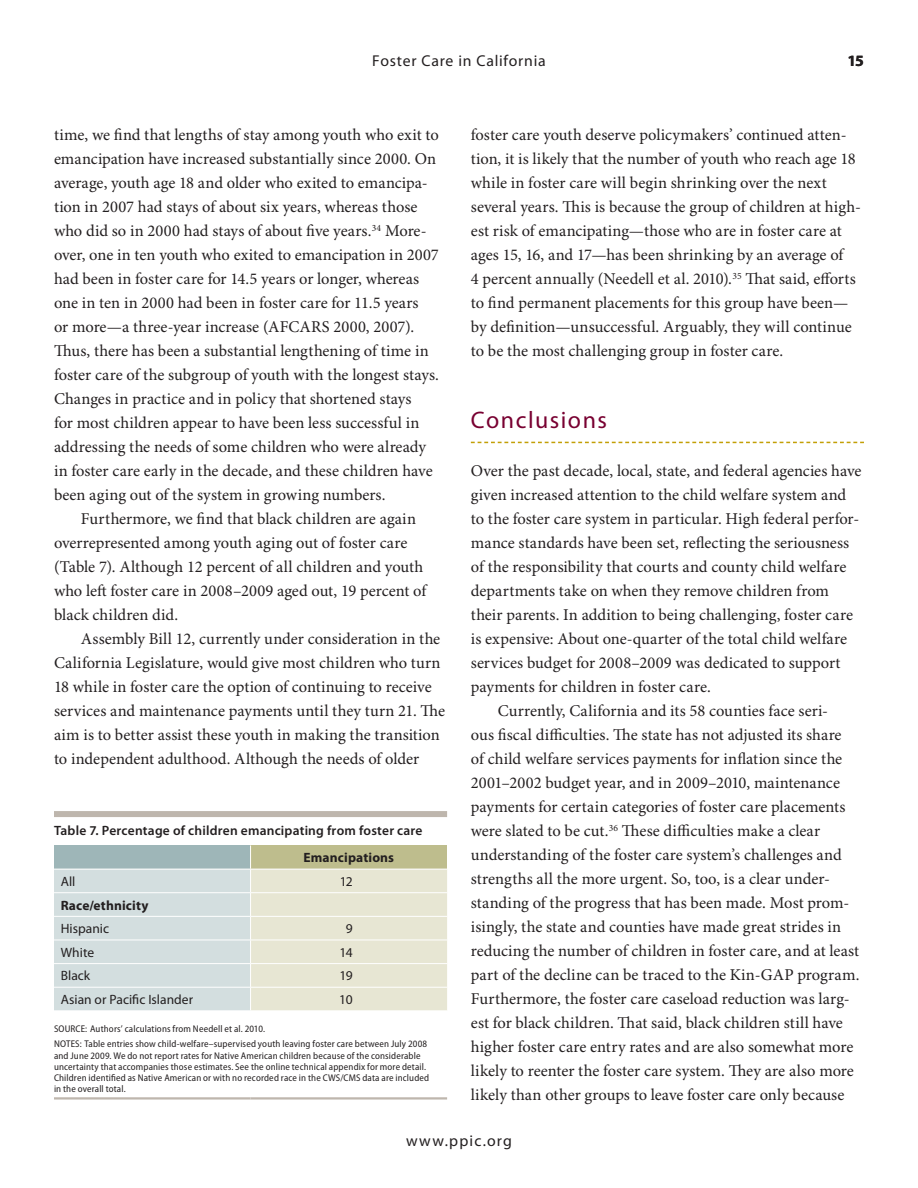
<style>
.page{position:relative;width:918px;height:1188px;background:#fff}
.page>*{position:absolute;margin:0;border:0;box-sizing:border-box;transform-origin:0 0}
.t1{font:24px "Myriad Pro";letter-spacing:.06em;color:#780031}
.t2{font:16.5px/24px "Minion Pro";color:#231f20}
.t3{font:15.75px "Myriad Pro";letter-spacing:.05em;color:#231f20}
.t4{font:15.75px "Myriad Pro";letter-spacing:.075em;color:#231f20}
.t5{font:700 15.75px "Myriad Pro";color:#231f20}
.t6{font:600 13.5px "Myriad Pro";letter-spacing:.015em;color:#231f20}
.t7{font:13.5px "Myriad Pro";color:#231f20}
.t8{font:700 13.5px "Myriad Pro";letter-spacing:.01em;color:#231f20}
.t9{font:semi-condensed 9.75px/11.2px "Myriad Pro";letter-spacing:.015em;color:#231f20}
</style>
<div class="page">
<svg style="left:471px;top:442px;width:393px;height:1px"></svg>
<hr style="left:54px;top:1097px;width:197px;height:3px;background:#beb6ad">
<hr style="left:251px;top:1097px;width:196px;height:3px;background:#beb6ad">
<svg style="left:54px;top:845px;width:393px;height:166px;background:#d7ddd2"></svg>
<hr style="left:251px;top:1010px;width:196px;height:1px;background:#fff">
<div style="left:54px;top:811px;width:393px;height:6px;background:#beb6ad"></div>
<p class="t3" style="left:372px;top:52px;width:175px">Foster Care in California</p>
<p class="t5" style="left:847px;top:52px;width:18px">15</p>
<p class="t2" style="left:54px;top:124px;width:387px">time, we find that lengths of stay among youth who exit to emancipation have increased substantially since 2000. On average, youth age 18 and older who exited to emancipa&shy;tion in 2007 had stays of about six years, whereas those who did so in 2000 had stays of about five years.<sup>34</sup> More&shy;over, one in ten youth who exited to emancipation in 2007 had been in foster care for 14.5 years or longer, whereas one in ten in 2000 had been in foster care for 11.5 years<br>or more—a three-year increase (AFCARS 2000, 2007).<br>Thus, there has been a substantial lengthening of time in foster care of the subgroup of youth with the longest stays.<br>Changes in practice and in policy that shortened stays<br>for most children appear to have been less successful in addressing the needs of some children who were already in foster care early in the decade, and these children have been aging out of the system in growing numbers.</p>
<p class="t2" style="left:54px;top:508px;width:374px;text-indent:27px">Furthermore, we find that black children are again overrepresented among youth aging out of foster care (Table 7). Although 12 percent of all children and youth who left foster care in 2008–2009 aged out, 19 percent of black children did.</p>
<p class="t2" style="left:54px;top:628px;width:393px;text-indent:27px">Assembly Bill 12, currently under consideration in the California Legislature, would give most children who turn 18 while in foster care the option of continuing to receive services and maintenance payments until they turn 21. The aim is to better assist these youth in making the transition to independent adulthood. Although the needs of older</p>
<p class="t6" style="left:54px;top:823px;width:370px">Table 7. Percentage of children emancipating from foster care</p>
<p class="t8" style="left:303px;top:850px;width:92px">Emancipations</p>
<p class="t7" style="left:61px;top:874px;width:16px">All</p>
<p class="t7" style="left:340px;top:874px;width:14px">12</p>
<p class="t8" style="left:61px;top:897px;width:89px">race/ethnicity</p>
<p class="t7" style="left:61px;top:921px;width:50px">Hispanic</p>
<p class="t7" style="left:346px;top:921px;width:8px">9</p>
<p class="t7" style="left:61px;top:945px;width:35px">White</p>
<p class="t7" style="left:339px;top:945px;width:15px">14</p>
<p class="t7" style="left:61px;top:969px;width:31px">Black</p>
<p class="t7" style="left:340px;top:969px;width:15px">19</p>
<p class="t7" style="left:61px;top:992px;width:134px">Asian or Pacific Islander</p>
<p class="t7" style="left:339px;top:992px;width:15px">10</p>
<p class="t9" style="left:54px;top:1021px;width:375px;line-height:15.8px">SOURCE: Authors’ calculations from Needell et al. 2010.<br>NOTES: Table entries show child-welfare–supervised youth leaving foster care between July 2008</p>
<p class="t9" style="left:54px;top:1050px;width:377px">and June 2009. We do not report rates for Native American children because of the considerable uncertainty that accompanies those estimates. See the online technical appendix for more detail.<br>Children identified as Native American or with no recorded race in the CWS/CMS data are included in the overall total.</p>
<p class="t2" style="left:471px;top:124px;width:392px">foster care youth deserve policymakers’ continued atten&shy;tion, it is likely that the number of youth who reach age 18 while in foster care will begin shrinking over the next several years. This is because the group of children at high&shy;est risk of emancipating—those who are in foster care at ages 15, 16, and 17—has been shrinking by an average of<br>4 percent annually (Needell et al. 2010).<sup>35</sup> That said, efforts to find permanent placements for this group have been— by definition—unsuccessful. Arguably, they will continue to be the most challenging group in foster care.</p>
<h1 class="t1" style="left:471px;top:407px;width:138px">Conclusions</h1>
<p class="t2" style="left:471px;top:460px;width:392px">Over the past decade, local, state, and federal agencies have</p>
<p class="t2" style="left:471px;top:484px;width:377px">given increased attention to the child welfare system and</p>
<p class="t2" style="left:471px;top:508px;width:390px">to the foster care system in particular. High federal perfor-</p>
<p class="t2" style="left:471px;top:532px;width:380px">mance standards have been set, reflecting the seriousness</p>
<p class="t2" style="left:471px;top:556px;width:377px">of the responsibility that courts and county child welfare</p>
<p class="t2" style="left:471px;top:580px;width:360px">departments take on when they remove children from</p>
<p class="t2" style="left:471px;top:604px;width:384px">their parents. In addition to being challenging, foster care</p>
<p class="t2" style="left:471px;top:628px;width:378px">is expensive: About one-quarter of the total child welfare</p>
<p class="t2" style="left:471px;top:652px;width:371px">services budget for 2008–2009 was dedicated to support</p>
<p class="t2" style="left:471px;top:676px;width:242px">payments for children in foster care.</p>
<p class="t2" style="left:498px;top:700px;width:332px">Currently, California and its 58 counties face seri-</p>
<p class="t2" style="left:471px;top:724px;width:372px">ous fiscal difficulties. The state has not adjusted its share</p>
<p class="t2" style="left:471px;top:748px;width:373px">of child welfare services payments for inflation since the</p>
<p class="t2" style="left:471px;top:772px;width:371px">2001–2002 budget year, and in 2009–2010, maintenance</p>
<p class="t2" style="left:471px;top:796px;width:376px">payments for certain categories of foster care placements</p>
<p class="t2" style="left:471px;top:820px;width:351px">were slated to be cut.<sup>36</sup> These difficulties make a clear</p>
<p class="t2" style="left:471px;top:844px;width:372px">understanding of the foster care system’s challenges and</p>
<p class="t2" style="left:471px;top:868px;width:361px">strengths all the more urgent. So, too, is a clear under-</p>
<p class="t2" style="left:471px;top:892px;width:380px">standing of the progress that has been made. Most prom-</p>
<p class="t2" style="left:471px;top:916px;width:372px">isingly, the state and counties have made great strides in</p>
<p class="t2" style="left:471px;top:940px;width:390px">reducing the number of children in foster care, and at least</p>
<p class="t2" style="left:471px;top:964px;width:390px">part of the decline can be traced to the Kin-GAP program.</p>
<p class="t2" style="left:471px;top:988px;width:380px">Furthermore, the foster care caseload reduction was larg-</p>
<p class="t2" style="left:471px;top:1012px;width:374px">est for black children. That said, black children still have</p>
<p class="t2" style="left:471px;top:1036px;width:384px">higher foster care entry rates and are also somewhat more</p>
<p class="t2" style="left:471px;top:1060px;width:385px">likely to reenter the foster care system. They are also more</p>
<p class="t2" style="left:471px;top:1084px;width:375px">likely than other groups to leave foster care only because</p>
<p class="t4" style="left:406px;top:1132px;width:107px">www.ppic.org</p>
</div>
